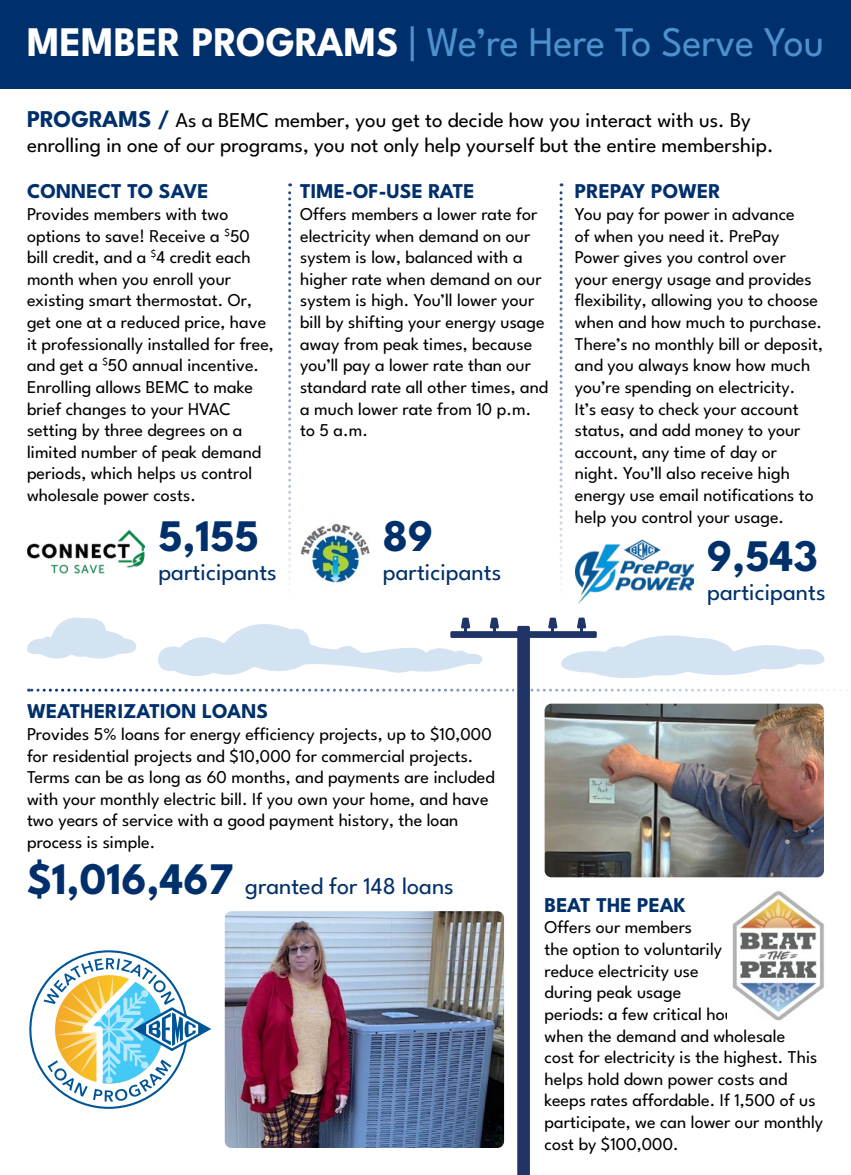
<style>
.page{position:relative;width:851px;height:1175px;background:#fff}
.page>*{position:absolute;margin:0;border:0;box-sizing:border-box;transform-origin:0 0}
.t1{font:700 45px "League Spartan";color:#00306b}
.t2{font:42px "League Spartan";color:#4d90cd;scale:.95 1}
.t3{font:24px "League Spartan";color:#00306b}
.t4{font:21px/25.2px "League Spartan";color:#000}
.t5{font:700 21px "League Spartan";color:#00306b}
.t6{font:18px/21.6px "League Spartan";color:#000}
.s1{font-weight:700;color:#fff}
.s2{font-weight:700;font-size:24px;color:#00306b}
.s3{font-weight:700;font-size:45px}
</style>
<div class="page">
<div style="left:0;top:0;width:850px;height:89px;background:#00306b"></div>
<svg style="left:288px;top:183px;width:3px;height:402px"></svg>
<img style="left:27px;top:529px;width:118px;height:45px">
<img style="left:300px;top:523px;width:70px;height:60px">
<img style="left:575px;top:539px;width:118px;height:65px">
<img style="left:27px;top:617px;width:815px;height:557px">
<svg style="left:559px;top:183px;width:3px;height:402px"></svg>
<img style="left:727px;top:887px;width:101px;height:135px">
<h2 class="t2" style="left:27px;top:11px;width:840px"><span class="s1">MEMBER PROGRAMS</span> | We’re Here To Serve You</h2>
<p class="t4" style="left:27px;top:105px;width:748px"><span class="s2">PROGRAMS /</span> As a BEMC member, you get to decide how you interact with us. By enrolling in one of our programs, you not only help yourself but the entire membership.</p>
<p class="t5" style="left:27px;top:175px;width:183px">CONNECT TO SAVE</p>
<p class="t6" style="left:27px;top:202px;width:248px">Provides members with two options to save! Receive a <sup>$</sup>50 bill credit, and a <sup>$</sup>4 credit each month when you enroll your existing smart thermostat. Or, get one at a reduced price, have it professionally installed for free, and get a <sup>$</sup>50 annual incentive.<br>Enrolling allows BEMC to make brief changes to your HVAC setting by three degrees on a limited number of peak demand periods, which helps us control wholesale power costs.</p>
<p class="t5" style="left:300px;top:175px;width:176px">TIME-OF-USE RATE</p>
<p class="t6" style="left:300px;top:202px;width:250px">Offers members a lower rate for electricity when demand on our system is low, balanced with a higher rate when demand on our system is high. You’ll lower your bill by shifting your energy usage away from peak times, because you’ll pay a lower rate than our standard rate all other times, and a much lower rate from 10 p.m. to 5 a.m.</p>
<p class="t5" style="left:575px;top:175px;width:147px">PREPAY POWER</p>
<p class="t6" style="left:575px;top:202px;width:250px">You pay for power in advance<br>of when you need it. PrePay<br>Power gives you control over your energy usage and provides flexibility, allowing you to choose when and how much to purchase.<br>There’s no monthly bill or deposit, and you always know how much you’re spending on electricity.<br>It’s easy to check your account status, and add money to your account, any time of day or night. You’ll also receive high energy use email notifications to help you control your usage.</p>
<h1 class="t1" style="left:383px;top:501px;width:52px">89</h1>
<h3 class="t3" style="left:383px;top:554px;width:120px">participants</h3>
<h1 class="t1" style="left:158px;top:501px;width:102px">5,155</h1>
<h3 class="t3" style="left:158px;top:554px;width:120px">participants</h3>
<h1 class="t1" style="left:707px;top:520px;width:112px">9,543</h1>
<h3 class="t3" style="left:707px;top:573px;width:120px">participants</h3>
<p class="t5" style="left:27px;top:694px;width:243px">WEATHERIZATION LOANS</p>
<p class="t6" style="left:27px;top:721px;width:469px">Provides 5% loans for energy efficiency projects, up to $10,000 for residential projects and $10,000 for commercial projects.<br>Terms can be as long as 60 months, and payments are included with your monthly electric bill. If you own your home, and have two years of service with a good payment history, the loan process is simple.</p>
<h3 class="t3" style="left:27px;top:867px;width:428px"><span class="s3">$1,016,467</span> granted for 148 loans</h3>
<p class="t5" style="left:544px;top:888px;width:143px">BEAT THE PEAK</p>
<p class="t6" style="left:544px;top:915px;width:280px">Offers our members<br>the option to voluntarily<br>reduce electricity use<br>during peak usage<br>periods: a few critical hours<br>when the demand and wholesale<br>cost for electricity is the highest. This helps hold down power costs and keeps rates affordable. If 1,500 of us participate, we can lower our monthly cost by $100,000.</p>
</div>
